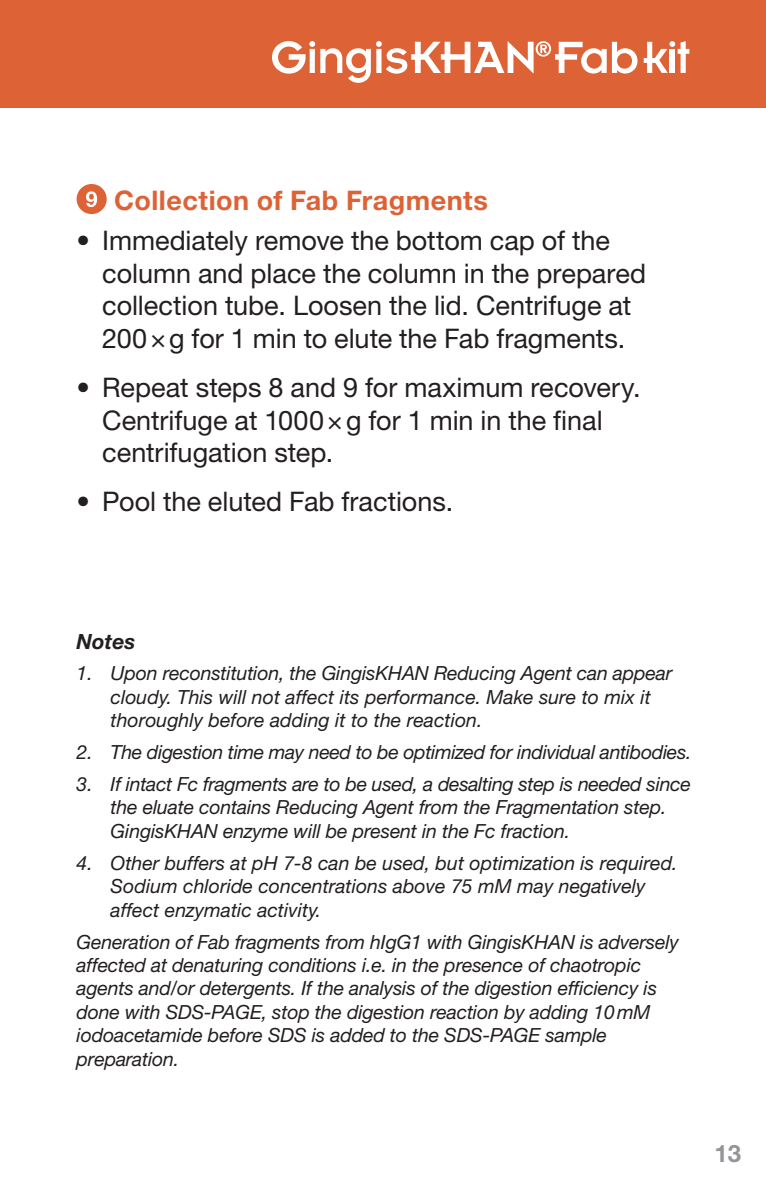
<style>
.page{position:relative;width:766px;height:1191px;background:#fff}
.page>*{position:absolute;margin:0;border:0;box-sizing:border-box;transform-origin:0 0}
.t1{font:27px/32.4px "Helvetica Neue";color:#231f20}
.t2{font:700 27px "Helvetica Neue";letter-spacing:.015em;color:#dd6236}
.t3{font:700 24px "Helvetica Neue";color:#939598}
.t4{font:italic 700 21px "Helvetica Neue";color:#231f20}
.t5{font:italic 19.5px/23.4px "Helvetica Neue";letter-spacing:-.01em;color:#231f20}
</style>
<div class="page">
<div style="left:0;top:0;width:765px;height:108px;background:#dd6236"></div>
<div style="left:77px;top:184px;width:30px;height:30px;background:#dd6236;border-radius:50%"></div>
<svg style="left:86px;top:191px;width:11px;height:16px"></svg>
<svg style="left:643px;top:41px;width:46px;height:32px"></svg>
<svg style="left:272px;top:41px;width:365px;height:42px"></svg>
<p class="t2" style="left:114px;top:183px;width:375px">Collection of Fab Fragments</p>
<p class="t1" style="left:102px;top:224px;width:545px;text-indent:-26px">• Immediately remove the bottom cap of the column and place the column in the prepared collection tube. Loosen the lid. Centrifuge at 200×g for 1 min to elute the Fab fragments.</p>
<p class="t1" style="left:102px;top:371px;width:539px;text-indent:-26px">• Repeat steps 8 and 9 for maximum recovery.<br>Centrifuge at 1000×g for 1 min in the final centrifugation step.</p>
<p class="t1" style="left:77px;top:485px;width:378px">• Pool the eluted Fab fractions.</p>
<p class="t4" style="left:77px;top:628px;width:60px">Notes</p>
<p class="t5" style="left:111px;top:661px;width:563px;text-indent:-34px">1. Upon reconstitution, the GingisKHAN Reducing Agent can appear cloudy. This will not affect its performance. Make sure to mix it thoroughly before adding it to the reaction.</p>
<p class="t5" style="left:77px;top:740px;width:616px">2. The digestion time may need to be optimized for individual antibodies.</p>
<p class="t5" style="left:111px;top:772px;width:581px;text-indent:-34px">3. If intact Fc fragments are to be used, a desalting step is needed since the eluate contains Reducing Agent from the Fragmentation step.<br>GingisKHAN enzyme will be present in the Fc fraction.</p>
<p class="t5" style="left:111px;top:851px;width:568px;text-indent:-34px">4. Other buffers at pH 7-8 can be used, but optimization is required.<br>Sodium chloride concentrations above 75 mM may negatively affect enzymatic activity.</p>
<p class="t5" style="left:77px;top:929px;width:603px">Generation of Fab fragments from hIgG1 with GingisKHAN is adversely affected at denaturing conditions i.e. in the presence of chaotropic agents and/or detergents. If the analysis of the digestion efficiency is done with SDS-PAGE, stop the digestion reaction by adding 10mM iodoacetamide before SDS is added to the SDS-PAGE sample preparation.</p>
<p class="t3" style="left:714px;top:1138px;width:28px">13</p>
</div>
